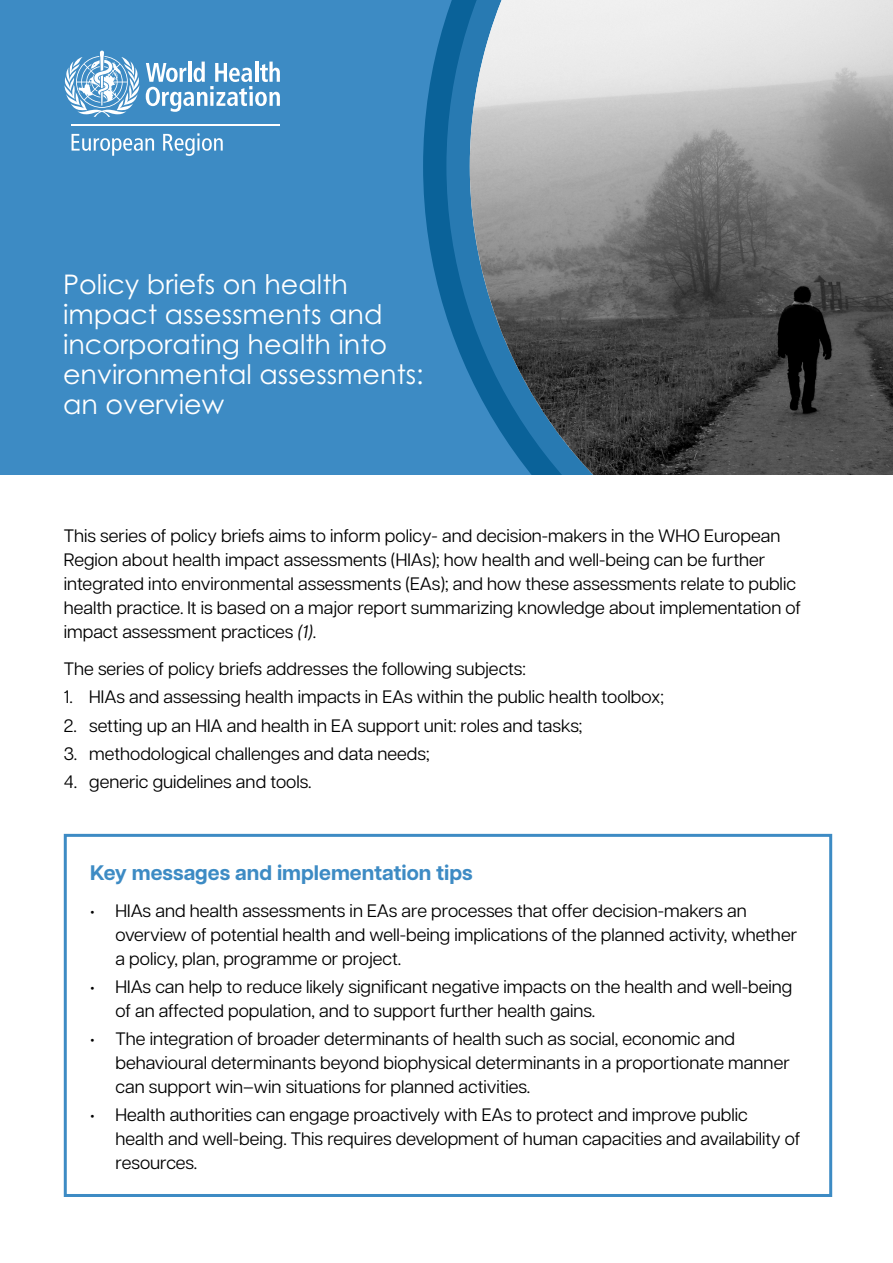
<style>
.page{position:relative;width:893px;height:1263px;background:#fff}
.page>*{position:absolute;margin:0;border:0;box-sizing:border-box;transform-origin:0 0}
.t1{font:27px/30px "Century Gothic Pro";color:#fff}
.t2{font:700 21px "Articulat CF";color:#3d8bc4}
.t3{font:18px/24px "Articulat CF";color:#000}
.s1{font-style:italic}
</style>
<div class="page">
<div style="left:0;top:0;width:893px;height:549px;background:#3d8bc4"></div>
<svg style="left:423px;top:18px;width:23px;height:296px;fill:#0a6299"></svg>
<svg style="left:446px;top:0;width:24px;height:376px;background:#1d71a9"></svg>
<img style="left:470px;top:0;width:423px;height:475px">
<div style="left:0;top:475px;width:893px;height:567px;background:#fff"></div>
<div style="left:64px;top:834px;width:768px;height:363px;border:3px solid #3d8bc4"></div>
<svg style="left:64px;top:51px;width:216px;height:66px"></svg>
<svg style="left:72px;top:134px;width:82px;height:22px"></svg>
<svg style="left:163px;top:133px;width:60px;height:23px"></svg>
<hr style="left:72px;top:124px;width:208px;height:1px;background:#fff">
<h1 class="t1" style="left:63px;top:268px;width:362px">Policy briefs on health impact assessments and incorporating health into environmental assessments: an overview</h1>
<p class="t3" style="left:64px;top:523px;width:739px">This series of policy briefs aims to inform policy- and decision-makers in the WHO European Region about health impact assessments (HIAs); how health and well-being can be further integrated into environmental assessments (EAs); and how these assessments relate to public health practice. It is based on a major report summarizing knowledge about implementation of impact assessment practices <span class="s1">(1)</span>.</p>
<p class="t3" style="left:64px;top:655px;width:464px">The series of policy briefs addresses the following subjects:</p>
<p class="t3" style="left:64px;top:684px;width:602px">1. HIAs and assessing health impacts in EAs within the public health toolbox;</p>
<p class="t3" style="left:64px;top:712px;width:520px">2. setting up an HIA and health in EA support unit: roles and tasks;</p>
<p class="t3" style="left:64px;top:740px;width:367px">3. methodological challenges and data needs;</p>
<p class="t3" style="left:64px;top:768px;width:249px">4. generic guidelines and tools.</p>
<p class="t2" style="left:90px;top:857px;width:384px">Key messages and implementation tips</p>
<p class="t3" style="left:116px;top:897px;width:683px;text-indent:-26px">• HIAs and health assessments in EAs are processes that offer decision-makers an overview of potential health and well-being implications of the planned activity, whether a policy, plan, programme or project.</p>
<p class="t3" style="left:116px;top:973px;width:678px;text-indent:-26px">• HIAs can help to reduce likely significant negative impacts on the health and well-being of an affected population, and to support further health gains.</p>
<p class="t3" style="left:116px;top:1026px;width:676px;text-indent:-26px">• The integration of broader determinants of health such as social, economic and behavioural determinants beyond biophysical determinants in a proportionate manner can support win–win situations for planned activities.</p>
<p class="t3" style="left:116px;top:1102px;width:686px;text-indent:-26px">• Health authorities can engage proactively with EAs to protect and improve public health and well-being. This requires development of human capacities and availability of resources.</p>
</div>
